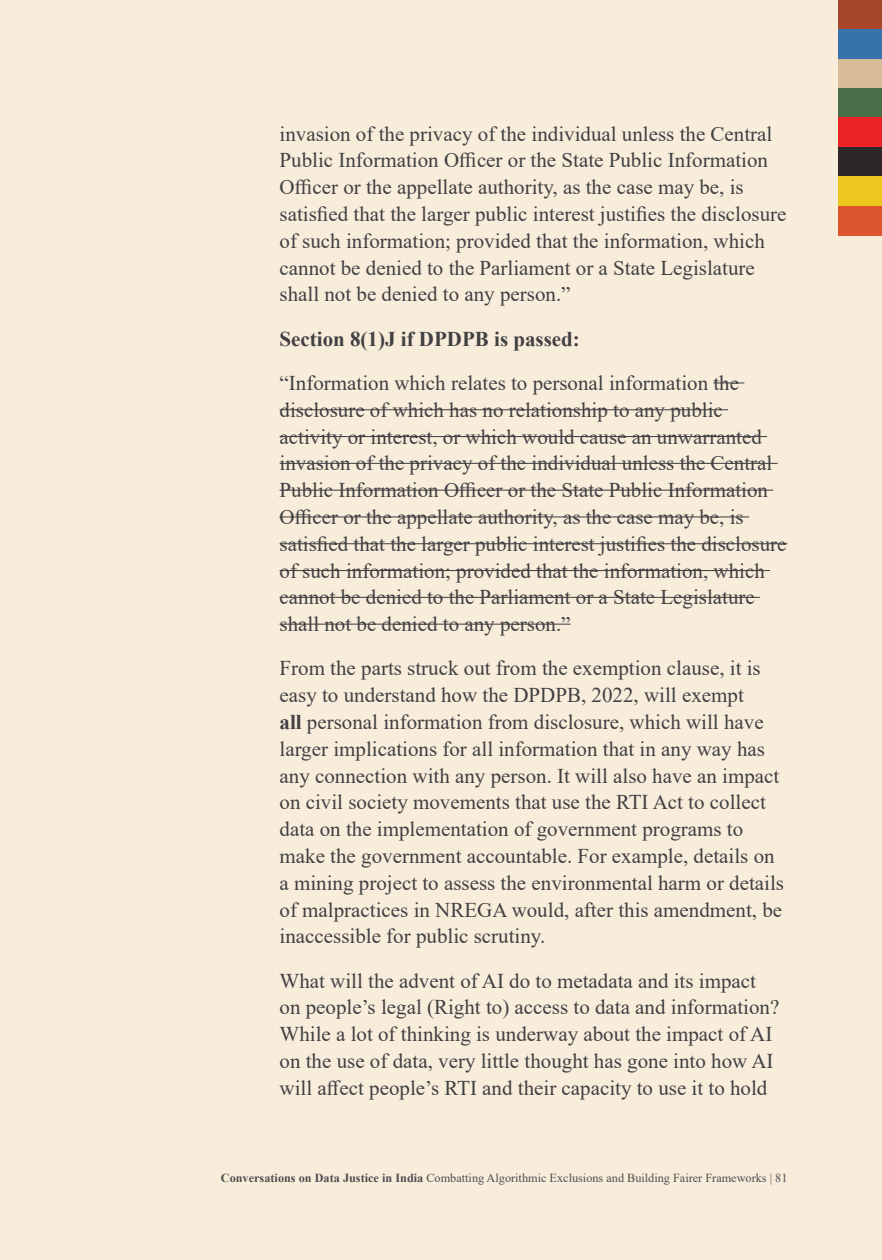
<style>
.page{position:relative;width:882px;height:1260px;background:#f8ecdb}
.page>*{position:absolute;margin:0;border:0;box-sizing:border-box;transform-origin:0 0}
.t1{font:21px/26.8px "Times New Roman";color:#414042}
.t2{font:700 21px "Times New Roman";color:#414042}
.t3{font:12.25px "Times New Roman";color:#4d4d4f}
.s1{font-weight:700}
</style>
<div class="page">
<div style="left:838px;top:0;width:44px;height:29px;background:#a7462b"></div>
<div style="left:838px;top:29px;width:44px;height:30px;background:#3772aa"></div>
<div style="left:838px;top:59px;width:44px;height:29px;background:#d8bc9a"></div>
<div style="left:838px;top:88px;width:44px;height:30px;background:#496e47"></div>
<div style="left:838px;top:118px;width:44px;height:29px;background:#ed2224"></div>
<div style="left:838px;top:147px;width:44px;height:29px;background:#2e2729"></div>
<div style="left:838px;top:176px;width:44px;height:30px;background:#edc71d"></div>
<div style="left:838px;top:206px;width:44px;height:29px;background:#de5630"></div>
<hr style="left:713px;top:382px;width:31px;height:1px;background:#414042">
<hr style="left:280px;top:409px;width:448px;height:1px;background:#414042">
<hr style="left:280px;top:436px;width:487px;height:1px;background:#414042">
<hr style="left:280px;top:463px;width:498px;height:1px;background:#414042">
<hr style="left:280px;top:490px;width:493px;height:1px;background:#414042">
<hr style="left:280px;top:516px;width:469px;height:1px;background:#414042">
<hr style="left:280px;top:543px;width:508px;height:1px;background:#414042">
<hr style="left:280px;top:570px;width:490px;height:1px;background:#414042">
<hr style="left:280px;top:597px;width:480px;height:1px;background:#414042">
<hr style="left:280px;top:624px;width:291px;height:1px;background:#414042">
<p class="t1" style="left:280px;top:119px;width:509px">invasion of the privacy of the individual unless the Central Public Information Officer or the State Public Information Officer or the appellate authority, as the case may be, is satisfied that the larger public interest justifies the disclosure of such information; provided that the information, which cannot be denied to the Parliament or a State Legislature shall not be denied to any person.”</p>
<p class="t2" style="left:280px;top:323px;width:302px">Section 8(1)J if DPDPB is passed:</p>
<p class="t1" style="left:280px;top:369px;width:509px">“Information which relates to personal information the disclosure of which has no relationship to any public activity or interest, or which would cause an unwarranted invasion of the privacy of the individual unless the Central Public Information Officer or the State Public Information Officer or the appellate authority, as the case may be, is satisfied that the larger public interest justifies the disclosure of such information; provided that the information, which cannot be denied to the Parliament or a State Legislature shall not be denied to any person.”</p>
<p class="t1" style="left:280px;top:654px;width:506px">From the parts struck out from the exemption clause, it is easy to understand how the DPDPB, 2022, will exempt<br><span class="s1">all</span> personal information from disclosure, which will have larger implications for all information that in any way has any connection with any person. It will also have an impact on civil society movements that use the RTI Act to collect data on the implementation of government programs to make the government accountable. For example, details on a mining project to assess the environmental harm or details of malpractices in NREGA would, after this amendment, be inaccessible for public scrutiny.</p>
<p class="t1" style="left:280px;top:967px;width:501px">What will the advent of AI do to metadata and its impact on people’s legal (Right to) access to data and information?<br>While a lot of thinking is underway about the impact of AI on the use of data, very little thought has gone into how AI will affect people’s RTI and their capacity to use it to hold</p>
<p class="t3" style="left:221px;top:1170px;width:568px"><span class="s1">Conversations on Data Justice in India</span> Combatting Algorithmic Exclusions and Building Fairer Frameworks | 81</p>
</div>
